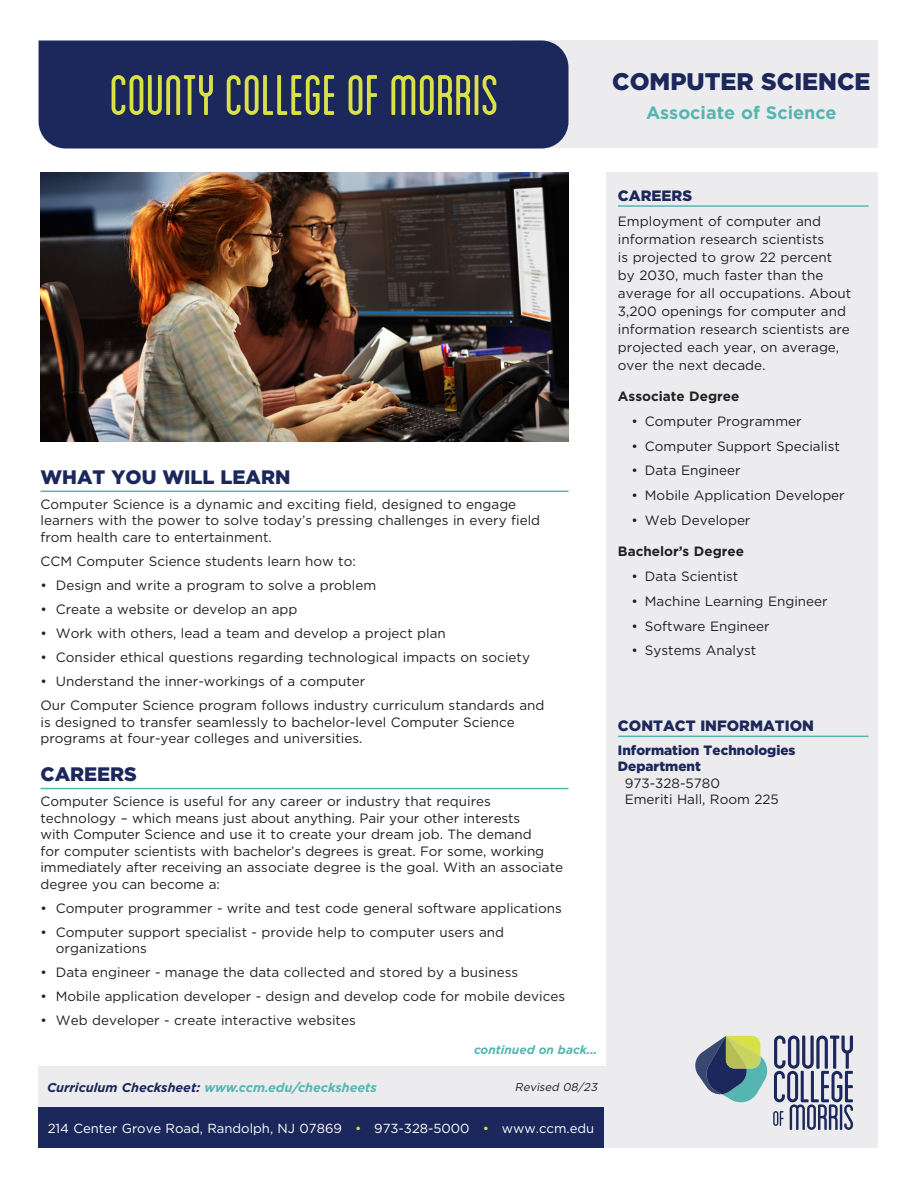
<style>
.page{position:relative;width:918px;height:1188px;background:#fff}
.page>*{position:absolute;margin:0;border:0;box-sizing:border-box;transform-origin:0 0}
.t1{font:condensed 60px "Blanch";letter-spacing:-.005em;color:#d9e146}
.MastHeader{font:900 24px "Gotham";color:#1c275b}
.Headers{font:900 19.5px "Gotham";color:#1c275b}
.Degree_Type{font:700 18px "Gotham";color:#55b6b1}
.Headers_Grey_Sidebar{font:900 15px "Gotham";color:#1c275b}
.Copy{font:13.5px/16.5px "Gotham";color:#231f20}
.Copy_Bullets{font:13.5px/16.5px "Gotham";color:#231f20}
.Careers{font:13.5px/18px "Gotham";color:#231f20}
.Contact_Bold_Name{font:900 13.5px/16.5px "Gotham";color:#1c275b}
.Careers-2{font:700 13.5px "Gotham";color:#231f20}
.Contact_Details{font:13.5px/16.5px "Gotham";color:#231f20}
.t2{font:13.2px "Gotham";color:#fff}
.t3{font:italic 700 12.75px "Gotham";color:#55b6b1}
.Continued{font:italic 700 12px "Gotham";color:#55b6b1}
.t4{font:italic 11.25px "Gotham";color:#231f20}
.s1{color:#1c275b}
.s2{color:#d9e146}
</style>
<div class="page">
<div style="left:513px;top:40px;width:365px;height:108px;background:#ececee"></div>
<div style="left:39px;top:40px;width:529px;height:108px;background:#1c275b"></div>
<div style="left:606px;top:173px;width:272px;height:893px;background:#ececee"></div>
<div style="left:38px;top:1066px;width:840px;height:82px;background:#ececee"></div>
<div style="left:38px;top:1107px;width:565px;height:41px;background:#1c275b"></div>
<svg style="left:695px;top:1036px;width:158px;height:94px"></svg>
<hr style="left:40px;top:491px;width:528px;height:1px;background:#55b6b1">
<hr style="left:40px;top:788px;width:528px;height:1px;background:#55b6b1">
<hr style="left:618px;top:205px;width:251px;height:2px;background:#55b6b1">
<hr style="left:618px;top:736px;width:251px;height:1px;background:#55b6b1">
<img style="left:40px;top:173px;width:528px;height:268px">
<p class="t1" style="left:110px;top:63px;width:391px">COUNTY COLLEGE OF MORRIS</p>
<p class="MastHeader" style="left:612px;top:65px;width:260px">COMPUTER SCIENCE</p>
<p class="Degree_Type" style="left:646px;top:100px;width:192px">Associate of Science</p>
<p class="Headers" style="left:40px;top:463px;width:251px">WHAT YOU WILL LEARN</p>
<p class="Copy" style="left:40px;top:496px;width:501px">Computer Science is a dynamic and exciting field, designed to engage learners with the power to solve today’s pressing challenges in every field from health care to entertainment.</p>
<p class="Copy" style="left:40px;top:553px;width:317px">CCM Computer Science students learn how to:</p>
<p class="Copy_Bullets" style="left:40px;top:577px;width:337px">• Design and write a program to solve a problem</p>
<p class="Copy_Bullets" style="left:40px;top:601px;width:259px">• Create a website or develop an app</p>
<p class="Copy_Bullets" style="left:40px;top:625px;width:407px">• Work with others, lead a team and develop a project plan</p>
<p class="Copy_Bullets" style="left:40px;top:649px;width:491px">• Consider ethical questions regarding technological impacts on society</p>
<p class="Copy_Bullets" style="left:40px;top:673px;width:326px">• Understand the inner-workings of a computer</p>
<p class="Copy" style="left:40px;top:697px;width:505px">Our Computer Science program follows industry curriculum standards and is designed to transfer seamlessly to bachelor-level Computer Science programs at four-year colleges and universities.</p>
<p class="Headers" style="left:40px;top:761px;width:98px">CAREERS</p>
<p class="Copy" style="left:40px;top:793px;width:524px">Computer Science is useful for any career or industry that requires technology – which means just about anything. Pair your other interests<br>with Computer Science and use it to create your dream job. The demand<br>for computer scientists with bachelor’s degrees is great. For some, working immediately after receiving an associate degree is the goal. With an associate degree you can become a:</p>
<p class="Copy_Bullets" style="left:40px;top:899px;width:523px">• Computer programmer - write and test code general software applications</p>
<p class="Copy_Bullets" style="left:56px;top:923px;width:450px;text-indent:-15px">• Computer support specialist - provide help to computer users and organizations</p>
<p class="Copy_Bullets" style="left:40px;top:964px;width:479px">• Data engineer - manage the data collected and stored by a business</p>
<p class="Copy_Bullets" style="left:40px;top:988px;width:526px">• Mobile application developer - design and develop code for mobile devices</p>
<p class="Copy_Bullets" style="left:40px;top:1012px;width:317px">• Web developer - create interactive websites</p>
<p class="Continued" style="left:474px;top:1042px;width:125px">continued on back...</p>
<p class="t3" style="left:47px;top:1079px;width:331px"><span class="s1">Curriculum Checksheet:</span> www.ccm.edu/checksheets</p>
<p class="t4" style="left:515px;top:1080px;width:86px">Revised 08/23</p>
<p class="t2" style="left:48px;top:1120px;width:548px">214 Center Grove Road, Randolph, NJ 07869 <span class="s2">•</span> 973-328-5000 <span class="s2">•</span> www.ccm.edu</p>
<p class="Headers_Grey_Sidebar" style="left:618px;top:185px;width:76px">CAREERS</p>
<p class="Careers" style="left:618px;top:212px;width:235px">Employment of computer and information research scientists<br>is projected to grow 22 percent by 2030, much faster than the average for all occupations. About<br>3,200 openings for computer and information research scientists are projected each year, on average, over the next decade.</p>
<p class="Careers-2" style="left:618px;top:388px;width:123px">Associate Degree</p>
<p class="Careers" style="left:631px;top:412px;width:172px">• Computer Programmer</p>
<p class="Careers" style="left:631px;top:437px;width:210px">• Computer Support Specialist</p>
<p class="Careers" style="left:631px;top:461px;width:111px">• Data Engineer</p>
<p class="Careers" style="left:631px;top:486px;width:215px">• Mobile Application Developer</p>
<p class="Careers" style="left:631px;top:511px;width:121px">• Web Developer</p>
<p class="Careers-2" style="left:618px;top:543px;width:128px">Bachelor’s Degree</p>
<p class="Careers" style="left:631px;top:567px;width:108px">• Data Scientist</p>
<p class="Careers" style="left:631px;top:592px;width:198px">• Machine Learning Engineer</p>
<p class="Careers" style="left:631px;top:617px;width:140px">• Software Engineer</p>
<p class="Careers" style="left:631px;top:641px;width:126px">• Systems Analyst</p>
<p class="Headers_Grey_Sidebar" style="left:618px;top:716px;width:198px">CONTACT INFORMATION</p>
<p class="Contact_Bold_Name" style="left:618px;top:741px;width:179px">Information Technologies<br>Department</p>
<p class="Contact_Details" style="left:625px;top:774px;width:156px">973-328-5780<br>Emeriti Hall, Room 225</p>
</div>
